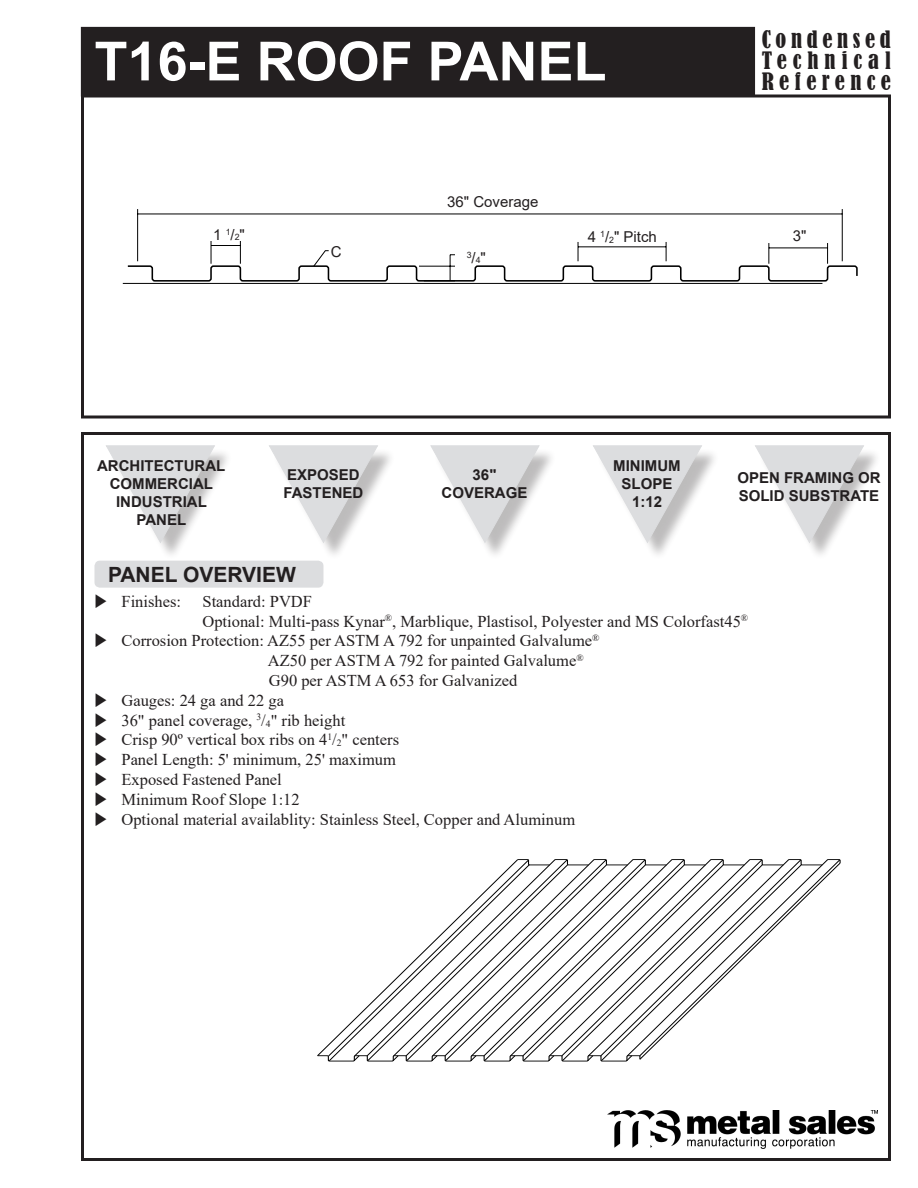
<style>
.page{position:relative;width:918px;height:1188px;background:#fff}
.page>*{position:absolute;margin:0;border:0;box-sizing:border-box;transform-origin:0 0}
.PageMaker_Defaults{font:700 54px "Arial";color:#fff}
.t1{font:condensed 22.5px/21px "Bernard";letter-spacing:.24em;color:#231f20;text-align:justify}
.PageMaker_Defaults-2{font:700 21px "Arial";color:#231f20}
.PageMaker_Defaults-3{font:16.5px "Times New Roman";color:#231f20}
.PageMaker_Defaults-4{font:700 15px "Arial";color:#231f20}
.PageMaker_Defaults-5{font:15px "Arial";color:#231f20}
.PageMaker_Defaults-6{font:8.7px "Arial";color:#231f20}
.s1{font-size:15px}
.s2{font-size:8.7px}
.s3{font-size:9.6px}
</style>
<div class="page">
<div style="left:81px;top:94px;width:810px;height:324px;border:3px solid #231f20"></div>
<div style="left:81px;top:432px;width:810px;height:729px;border:3px solid #231f20"></div>
<div style="left:81px;top:27px;width:674px;height:69px;background:#231f20"></div>
<img style="left:608px;top:1111px;width:270px;height:37px">
<div style="left:434px;top:448px;width:123px;height:113px;background:#231f20;opacity:.3"></div>
<svg style="left:430px;top:445px;width:110px;height:98px"></svg>
<div style="left:272px;top:448px;width:123px;height:113px;background:#231f20;opacity:.3"></div>
<svg style="left:269px;top:445px;width:110px;height:98px"></svg>
<div style="left:596px;top:448px;width:123px;height:113px;background:#231f20;opacity:.3"></div>
<svg style="left:593px;top:445px;width:110px;height:98px"></svg>
<div style="left:758px;top:448px;width:123px;height:113px;background:#231f20;opacity:.3"></div>
<svg style="left:755px;top:445px;width:110px;height:98px"></svg>
<div style="left:109px;top:448px;width:123px;height:113px;background:#231f20;opacity:.3"></div>
<svg style="left:106px;top:445px;width:109px;height:98px"></svg>
<div style="left:94px;top:561px;width:229px;height:27px;background:#dcdddf;border-radius:5px"></div>
<hr style="left:123px;top:283px;width:699px;height:1px;background:#000">
<svg style="left:127px;top:265px;width:731px;height:17px"></svg>
<svg style="left:137px;top:209px;width:706px;height:72px"></svg>
<div style="left:586px;top:230px;width:72px;height:13px;background:#fff"></div>
<div style="left:773px;top:229px;width:54px;height:12px;background:#fff"></div>
<div style="left:202px;top:228px;width:54px;height:12px;background:#fff"></div>
<svg style="left:328px;top:1061px;width:299px;height:1px"></svg>
<svg style="left:317px;top:859px;width:522px;height:202px"></svg>
<svg style="left:517px;top:859px;width:324px;height:6px"></svg>
<p class="PageMaker_Defaults" style="left:94px;top:23px;width:514px">T16-E ROOF PANEL</p>
<p class="PageMaker_Defaults-5" style="left:447px;top:192px;width:93px">36" Coverage</p>
<h2 class="t1" style="left:762px;top:29px;width:131px">Condensed Technical Reference</h2>
<p class="PageMaker_Defaults-6" style="left:226px;top:228px;width:21px">1<span class="s1">/</span>2<span class="s1">"</span></p>
<p class="PageMaker_Defaults-5" style="left:213px;top:224px;width:10px">1</p>
<p class="PageMaker_Defaults-5" style="left:793px;top:225px;width:15px">3"</p>
<p class="PageMaker_Defaults-5" style="left:588px;top:227px;width:71px">4 <sup>1</sup>/<span class="s2">2</span>" Pitch</p>
<p class="PageMaker_Defaults-5" style="left:331px;top:241px;width:12px">C</p>
<p class="PageMaker_Defaults-6" style="left:467px;top:251px;width:21px">3<span class="s1">/</span>4<span class="s1">"</span></p>
<p class="PageMaker_Defaults-4" style="left:97px;top:455px;width:130px">ARCHITECTURAL</p>
<p class="PageMaker_Defaults-4" style="left:110px;top:473px;width:105px">COMMERCIAL</p>
<p class="PageMaker_Defaults-4" style="left:116px;top:491px;width:92px">INDUSTRIAL</p>
<p class="PageMaker_Defaults-4" style="left:137px;top:509px;width:51px">PANEL</p>
<p class="PageMaker_Defaults-4" style="left:287px;top:464px;width:74px">EXPOSED</p>
<p class="PageMaker_Defaults-4" style="left:283px;top:482px;width:82px">FASTENED</p>
<p class="PageMaker_Defaults-4" style="left:473px;top:464px;width:25px">36"</p>
<p class="PageMaker_Defaults-4" style="left:442px;top:482px;width:87px">COVERAGE</p>
<p class="PageMaker_Defaults-4" style="left:613px;top:455px;width:69px">MINIMUM</p>
<p class="PageMaker_Defaults-4" style="left:622px;top:473px;width:52px">SLOPE</p>
<p class="PageMaker_Defaults-4" style="left:632px;top:491px;width:32px">1:12</p>
<p class="PageMaker_Defaults-4" style="left:737px;top:467px;width:145px">OPEN FRAMING OR</p>
<p class="PageMaker_Defaults-4" style="left:739px;top:485px;width:142px">SOLID SUBSTRATE</p>
<p class="PageMaker_Defaults-2" style="left:108px;top:560px;width:189px">PANEL OVERVIEW</p>
<p class="PageMaker_Defaults-3" style="left:94px;top:590px;width:88px">◆ Finishes:</p>
<p class="PageMaker_Defaults-3" style="left:202px;top:590px;width:111px">Standard: PVDF</p>
<p class="PageMaker_Defaults-3" style="left:202px;top:609px;width:547px">Optional: Multi-pass Kynar<sup>®</sup>, Marblique, Plastisol, Polyester and MS Colorfast45<sup>®</sup></p>
<p class="PageMaker_Defaults-3" style="left:94px;top:629px;width:506px">◆ Corrosion Protection: AZ55 per ASTM A 792 for unpainted Galvalume<sup>®</sup></p>
<p class="PageMaker_Defaults-3" style="left:268px;top:649px;width:317px">AZ50 per ASTM A 792 for painted Galvalume<sup>®</sup></p>
<p class="PageMaker_Defaults-3" style="left:269px;top:669px;width:250px">G90 per ASTM A 653 for Galvanized</p>
<p class="PageMaker_Defaults-3" style="left:94px;top:689px;width:191px">◆ Gauges: 24 ga and 22 ga</p>
<p class="PageMaker_Defaults-3" style="left:94px;top:708px;width:252px">◆ 36" panel coverage, <sup>3</sup>/<span class="s3">4</span>" rib height</p>
<p class="PageMaker_Defaults-3" style="left:94px;top:728px;width:306px">◆ Crisp 90º vertical box ribs on 4<sup>1</sup>/<span class="s3">2</span>" centers</p>
<p class="PageMaker_Defaults-3" style="left:94px;top:748px;width:303px">◆ Panel Length: 5' minimum, 25' maximum</p>
<p class="PageMaker_Defaults-3" style="left:94px;top:768px;width:189px">◆ Exposed Fastened Panel</p>
<p class="PageMaker_Defaults-3" style="left:94px;top:788px;width:207px">◆ Minimum Roof Slope 1:12</p>
<p class="PageMaker_Defaults-3" style="left:94px;top:807px;width:482px">◆ Optional material availablity: Stainless Steel, Copper and Aluminum</p>
</div>
